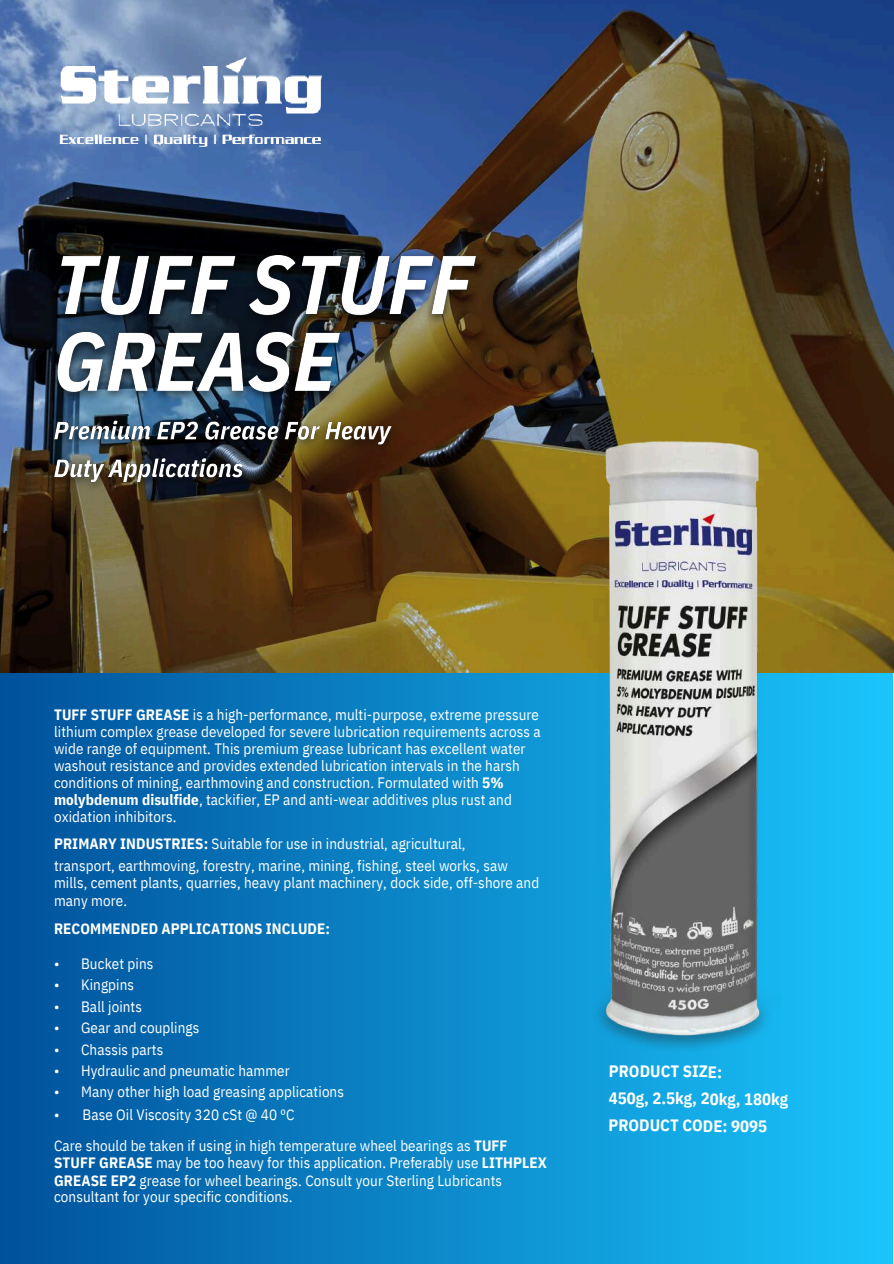
<style>
.page{position:relative;width:894px;height:1264px;background:#fff}
.page>*{position:absolute;margin:0;border:0;box-sizing:border-box;transform-origin:0 0}
.t1{font:700 16.5px/27.2px "IBM Plex Sans Cond";letter-spacing:-.005em;color:#fff}
.t2{font:15px/16.8px "IBM Plex Sans Cond";letter-spacing:.005em;color:#fff}
.t3{font:700 15px "IBM Plex Sans Cond";letter-spacing:.005em;color:#fff}
.s1{font-weight:700}
</style>
<div class="page">
<div style="left:0;top:526px;width:892px;height:737px;background:linear-gradient(to right,#00519a,#1ac5fc)"></div>
<img style="left:0;top:0;width:893px;height:672px">
<img style="left:45px;top:43px;width:291px;height:117px">
<img style="left:584px;top:402px;width:202px;height:650px">
<img style="left:40px;top:231px;width:450px;height:268px">
<p class="t2" style="left:54px;top:706px;width:488px"><span class="s1">TUFF STUFF GREASE</span> is a high-performance, multi-purpose, extreme pressure lithium complex grease developed for severe lubrication requirements across a wide range of equipment. This premium grease lubricant has excellent water washout resistance and provides extended lubrication intervals in the harsh conditions of mining, earthmoving and construction. Formulated with <span class="s1">5% molybdenum disulfide</span>, tackifier, EP and anti-wear additives plus rust and oxidation inhibitors.</p>
<p class="t2" style="left:54px;top:834px;width:413px"><span class="s1">PRIMARY INDUSTRIES:</span> Suitable for use in industrial, agricultural,</p>
<p class="t2" style="left:54px;top:857px;width:455px">transport, earthmoving, forestry, marine, mining, fishing, steel works, saw</p>
<p class="t2" style="left:54px;top:874px;width:486px">mills, cement plants, quarries, heavy plant machinery, dock side, off-shore and</p>
<h2 class="t2" style="left:54px;top:892px;width:74px">many more.</h2>
<p class="t3" style="left:54px;top:918px;width:277px">RECOMMENDED APPLICATIONS INCLUDE:</p>
<p class="t2" style="left:54px;top:955px;width:7px">•</p>
<p class="t2" style="left:54px;top:976px;width:7px">•</p>
<p class="t2" style="left:54px;top:997px;width:7px">•</p>
<p class="t2" style="left:54px;top:1019px;width:7px">•</p>
<p class="t2" style="left:54px;top:1040px;width:7px">•</p>
<p class="t2" style="left:54px;top:1061px;width:7px">•</p>
<p class="t2" style="left:54px;top:1083px;width:7px">•</p>
<p class="t2" style="left:81px;top:955px;width:74px">Bucket pins</p>
<p class="t2" style="left:81px;top:976px;width:55px">Kingpins</p>
<p class="t2" style="left:81px;top:997px;width:62px">Ball joints</p>
<p class="t2" style="left:81px;top:1019px;width:120px">Gear and couplings</p>
<p class="t2" style="left:81px;top:1040px;width:84px">Chassis parts</p>
<p class="t2" style="left:81px;top:1061px;width:210px">Hydraulic and pneumatic hammer</p>
<p class="t2" style="left:81px;top:1083px;width:264px">Many other high load greasing applications</p>
<p class="t2" style="left:54px;top:1106px;width:242px">• Base Oil Viscosity 320 cSt @ 40 ºC</p>
<p class="t2" style="left:54px;top:1136px;width:455px">Care should be taken if using in high temperature wheel bearings as <span class="s1">TUFF</span></p>
<p class="t2" style="left:54px;top:1153px;width:494px"><span class="s1">STUFF GREASE</span> may be too heavy for this application. Preferably use <span class="s1">LITHPLEX</span></p>
<p class="t2" style="left:54px;top:1171px;width:449px"><span class="s1">GREASE EP2</span> grease for wheel bearings. Consult your Sterling Lubricants</p>
<h3 class="t2" style="left:54px;top:1188px;width:240px">consultant for your specific conditions.</h3>
<p class="t1" style="left:608px;top:1057px;width:181px">PRODUCT SIZE:<br>450g, 2.5kg, 20kg, 180kg<br>PRODUCT CODE: 9095</p>
</div>
